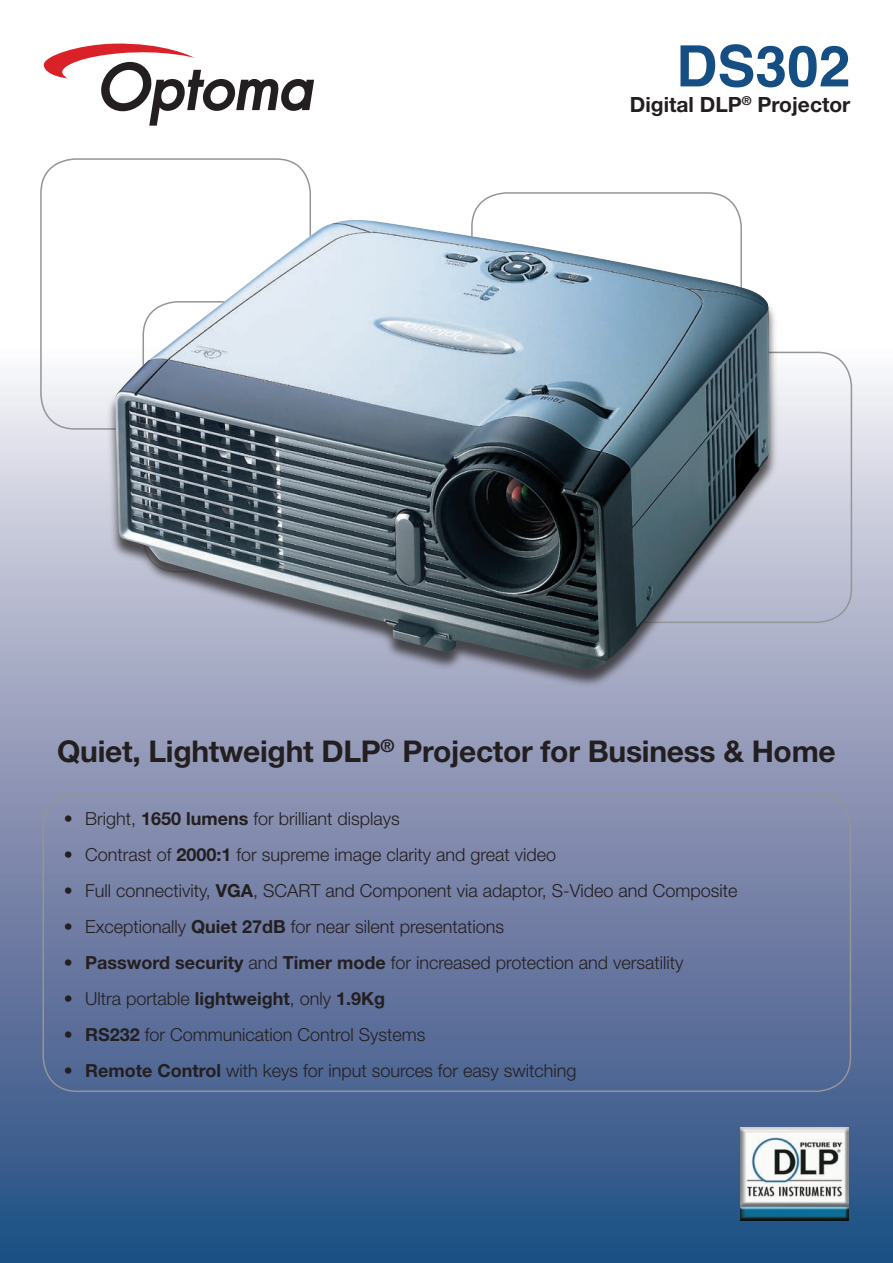
<style>
.page{position:relative;width:893px;height:1263px;background:#fff}
.page>*{position:absolute;margin:0;border:0;box-sizing:border-box;transform-origin:0 0}
.t1{font:700 57px "Helvetica";color:#144e82}
.t2{font:700 30px "Helvetica Neue";letter-spacing:-.01em;color:#231f20}
.t3{font:700 21px "Helvetica Neue";color:#231f20}
.t4{font:300 18px "Helvetica Neue";color:#231f20}
.s1{font-weight:700}
</style>
<div class="page">
<div style="left:0;top:344px;width:893px;height:919px;background:linear-gradient(to bottom,#f6eef3,#20447b)"></div>
<svg style="left:42px;top:792px;width:810px;height:299px;background:#6d7ba2"></svg>
<img style="left:740px;top:1127px;width:108px;height:93px">
<svg style="left:44px;top:44px;width:270px;height:82px"></svg>
<svg style="left:39px;top:158px;width:272px;height:271px"></svg>
<svg style="left:472px;top:192px;width:269px;height:27px"></svg>
<svg style="left:779px;top:351px;width:74px;height:271px;background:#d3d5e1"></svg>
<div style="left:106px;top:220px;width:673px;height:469px;background:#231f20;opacity:.75"></div>
<img style="left:115px;top:219px;width:654px;height:450px">
<p class="t1" style="left:676px;top:27px;width:176px">DS302</p>
<p class="t3" style="left:630px;top:91px;width:222px">Digital DLP<sup>®</sup> Projector</p>
<p class="t2" style="left:57px;top:732px;width:780px">Quiet, Lightweight DLP<sup>®</sup> Projector for Business &amp; Home</p>
<p class="t4" style="left:64px;top:807px;width:337px">• Bright, <span class="s1">1650 lumens</span> for brilliant displays</p>
<p class="t4" style="left:64px;top:843px;width:494px">• Contrast of <span class="s1">2000:1</span> for supreme image clarity and great video</p>
<p class="t4" style="left:64px;top:879px;width:675px">• Full connectivity, <span class="s1">VGA</span>, SCART and Component via adaptor, S-Video and Composite</p>
<p class="t4" style="left:64px;top:915px;width:442px">• Exceptionally <span class="s1">Quiet 27dB</span> for near silent presentations</p>
<p class="t4" style="left:64px;top:951px;width:621px">• <span class="s1">Password security</span> and <span class="s1">Timer mode</span> for increased protection and versatility</p>
<p class="t4" style="left:64px;top:987px;width:323px">• Ultra portable <span class="s1">lightweight</span>, only <span class="s1">1.9Kg</span></p>
<p class="t4" style="left:64px;top:1023px;width:363px">• <span class="s1">RS232</span> for Communication Control Systems</p>
<p class="t4" style="left:64px;top:1059px;width:514px">• <span class="s1">Remote Control</span> with keys for input sources for easy switching</p>
</div>
